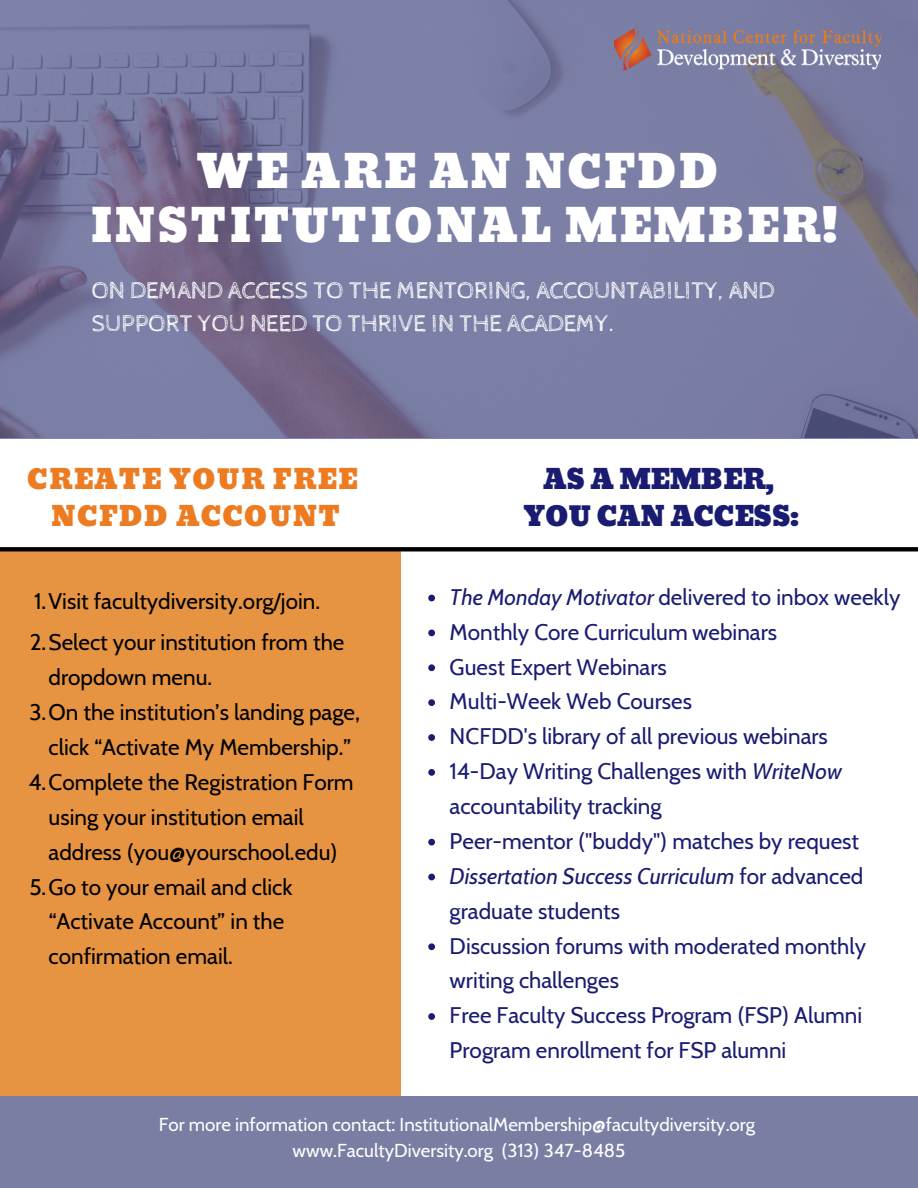
<style>
.page{position:relative;width:918px;height:1188px;background:#fff}
.page>*{position:absolute;margin:0;border:0;box-sizing:border-box;transform-origin:0 0}
.t1{font:45px/54px "Bevan";letter-spacing:.05em;color:#fff;text-align:center}
.t2{font:27px/37.2px "Bevan";letter-spacing:.05em;color:#ec7b21;text-align:center}
.t3{font:27px/37.2px "Bevan";color:#1a1c71;text-align:center}
.t4{font:24px/32.7px "Cabin Sketch";color:#fff}
.t5{font:22.5px/34.8px "Cabin";color:#1a1c71}
.t6{font:22.5px/41.7px "Cabin";color:#000}
.t7{font:18.75px/25.8px "Cabin";color:#fff;text-align:center}
.s1{font-style:italic}
</style>
<div class="page">
<div style="left:0;top:551px;width:400px;height:637px;background:#e69342"></div>
<svg style="left:0;top:0;width:918px;height:438px;fill:#7b7ea5"></svg>
<img style="left:614px;top:26px;width:267px;height:45px">
<svg style="left:428px;top:595px;width:7px;height:6px"></svg>
<svg style="left:428px;top:630px;width:7px;height:6px"></svg>
<svg style="left:428px;top:664px;width:7px;height:7px"></svg>
<svg style="left:428px;top:699px;width:7px;height:7px"></svg>
<svg style="left:428px;top:734px;width:7px;height:7px"></svg>
<svg style="left:428px;top:769px;width:7px;height:7px"></svg>
<svg style="left:428px;top:839px;width:7px;height:7px"></svg>
<svg style="left:428px;top:874px;width:7px;height:6px"></svg>
<svg style="left:428px;top:943px;width:7px;height:7px"></svg>
<svg style="left:428px;top:1013px;width:7px;height:7px"></svg>
<div style="left:0;top:1096px;width:918px;height:92px;background:#7a7ea3"></div>
<svg style="left:0;top:547px;width:918px;height:19px"></svg>
<h1 class="t1" style="left:90px;top:146px;width:749px">WE ARE AN NCFDD<br>INSTITUTIONAL MEMBER!</h1>
<p class="t4" style="left:92px;top:275px;width:684px">ON DEMAND ACCESS TO THE MENTORING, ACCOUNTABILITY, AND<br>SUPPORT YOU NEED TO THRIVE IN THE ACADEMY.</p>
<p class="t2" style="left:27px;top:461px;width:331px">CREATE YOUR FREE<br>NCFDD ACCOUNT</p>
<p class="t3" style="left:524px;top:461px;width:277px">AS A MEMBER,<br>YOU CAN ACCESS:</p>
<p class="t6" style="left:30px;top:580px;width:316px">1.Visit facultydiversity.org/join.<br>2.Select your institution from the</p>
<p class="t6" style="left:49px;top:656px;width:165px">dropdown menu.</p>
<p class="t6" style="left:29px;top:691px;width:332px">3.On the institution’s landing page,</p>
<p class="t6" style="left:49px;top:726px;width:304px">click “Activate My Membership.”</p>
<p class="t6" style="left:29px;top:761px;width:326px">4.Complete the Registration Form</p>
<p class="t6" style="left:49px;top:796px;width:257px">using your institution email</p>
<p class="t6" style="left:49px;top:831px;width:290px">address (you@yourschool.edu)</p>
<p class="t6" style="left:29px;top:866px;width:265px">5.Go to your email and click</p>
<p class="t6" style="left:49px;top:901px;width:237px">“Activate Account” in the</p>
<p class="t6" style="left:49px;top:935px;width:186px">confirmation email.</p>
<p class="t5" style="left:450px;top:579px;width:452px"><span class="s1">The Monday Motivator</span> delivered to inbox weekly Monthly Core Curriculum webinars<br>Guest Expert Webinars<br>Multi-Week Web Courses<br>NCFDD's library of all previous webinars 14-Day Writing Challenges with <span class="s1">WriteNow </span>accountability tracking<br>Peer-mentor ("buddy") matches by request <span class="s1">Dissertation Success Curriculum</span> for advanced graduate students<br>Discussion forums with moderated monthly writing challenges<br>Free Faculty Success Program (FSP) Alumni Program enrollment for FSP alumni</p>
<p class="t7" style="left:159px;top:1111px;width:598px">For more information contact: InstitutionalMembership@facultydiversity.org www.FacultyDiversity.org (313) 347-8485</p>
</div>
